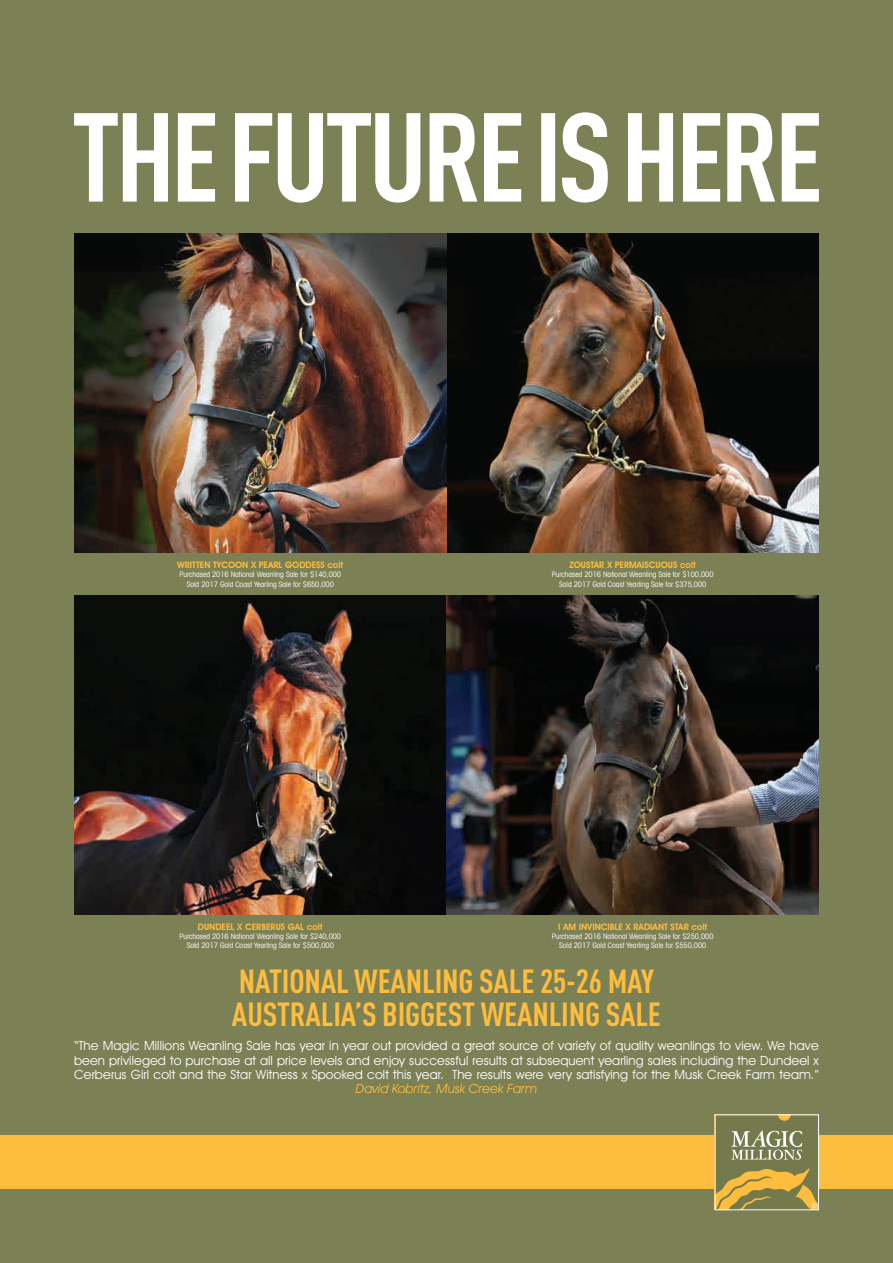
<style>
.page{position:relative;width:893px;height:1263px;background:#fff}
.page>*{position:absolute;margin:0;border:0;box-sizing:border-box;transform-origin:0 0}
.t1{font:700 33px/32.7px "DIN Cond";letter-spacing:-.005em;color:#fdbd3e}
.t2{font:12.75px/14.2px "Avant Garde IT Cby BT";letter-spacing:.01em;color:#fff;text-align:justify}
.t3{font:italic 12.75px "Avant Garde IT Cby BT";color:#fdbd3e}
.t4{font:600 9px "Avant Garde IT Cby BT";color:#fdbd3e}
.t5{font:condensed 7.5px/9px "Avant Garde IT Cby BT";color:#fff;text-align:center}
</style>
<div class="page">
<div style="left:0;top:0;width:892px;height:1262px;background:#7c8055"></div>
<img style="left:74px;top:233px;width:744px;height:319px">
<img style="left:74px;top:595px;width:744px;height:319px">
<div style="left:0;top:1135px;width:892px;height:53px;background:#fdbd3e"></div>
<svg style="left:716px;top:1116px;width:100px;height:91px"></svg>
<svg style="left:74px;top:112px;width:744px;height:90px"></svg>
<p class="t4" style="left:177px;top:559px;width:167px">WRITTEN TYCOON X PEARL GODDESS colt</p>
<p class="t5" style="left:179px;top:570px;width:163px">Purchased 2016 National Weanling Sale for $140,000<br>Sold 2017 Gold Coast Yearling Sale for $650,000</p>
<p class="t4" style="left:198px;top:921px;width:126px">DUNDEEL X CERBERUS GAL colt</p>
<p class="t5" style="left:179px;top:931px;width:163px">Purchased 2016 National Weanling Sale for $240,000<br>Sold 2017 Gold Coast Yearling Sale for $500,000</p>
<p class="t4" style="left:569px;top:559px;width:128px">ZOUSTAR X PERMAISCUOUS colt</p>
<p class="t5" style="left:551px;top:570px;width:163px">Purchased 2016 National Weanling Sale for $100,000<br>Sold 2017 Gold Coast Yearling Sale for $375,000</p>
<p class="t4" style="left:558px;top:921px;width:151px">I AM INVINCIBLE X RADIANT STAR colt</p>
<p class="t5" style="left:551px;top:931px;width:163px">Purchased 2016 National Weanling Sale for $250,000<br>Sold 2017 Gold Coast Yearling Sale for $550,000</p>
<h1 class="t1" style="left:232px;top:963px;width:430px">NATIONAL WEANLING SALE 25-26 MAY<br>AUSTRALIA’S BIGGEST WEANLING SALE</h1>
<p class="t2" style="left:74px;top:1038px;width:746px">“The Magic Millions Weanling Sale has year in year out provided a great source of variety of quality weanlings to view. We have been privileged to purchase at all price levels and enjoy successful results at subsequent yearling sales including the Dundeel x Cerberus Girl colt and the Star Witness x Spooked colt this year. The results were very satisfying for the Musk Creek Farm team.”</p>
<h2 class="t3" style="left:356px;top:1080px;width:183px">David Kobritz, Musk Creek Farm</h2>
</div>
